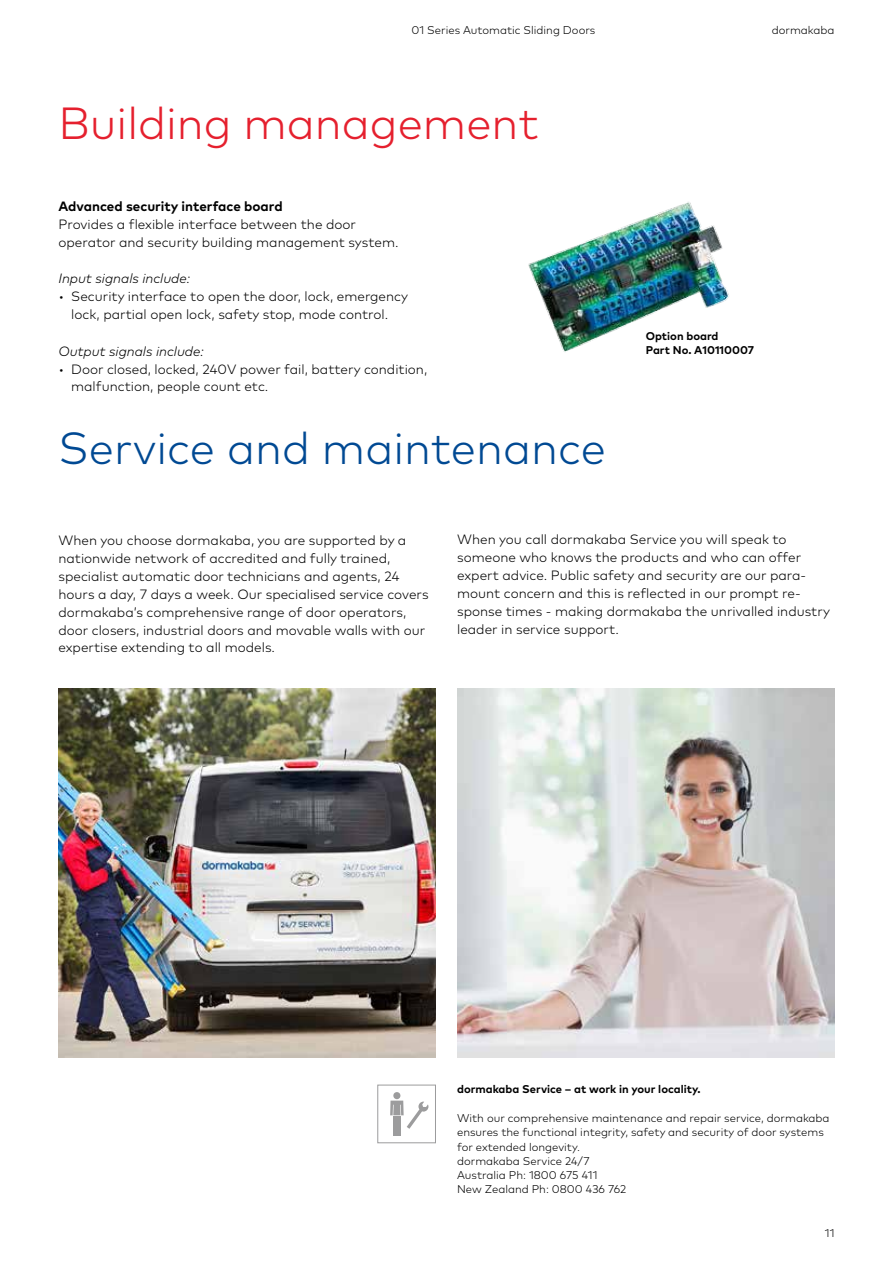
<style>
.page{position:relative;width:893px;height:1263px;background:#fff}
.page>*{position:absolute;margin:0;border:0;box-sizing:border-box;transform-origin:0 0}
.t1{font:300 45px "Mark Pro";color:#004993}
.t2{font:300 45px "Mark Pro";color:#e5202e}
.t3{font:300 13.5px/18px "Mark Pro";color:#000}
.t4{font:italic 300 13.5px "Mark Pro";color:#000}
.t5{font:700 13.5px "Mark Pro";color:#000}
.t6{font:300 11.25px/14.2px "Mark Pro";color:#000}
.t7{font:700 11.25px/14.2px "Mark Pro";color:#000}
</style>
<div class="page">
<img style="left:58px;top:688px;width:378px;height:369px">
<hr style="left:397px;top:1116px;width:3px;height:19px;background:#9c9c9d">
<div style="left:393px;top:1092px;width:7px;height:7px;background:#9c9c9d;border-radius:50%"></div>
<hr style="left:393px;top:1116px;width:4px;height:19px;background:#9c9c9d">
<svg style="left:390px;top:1100px;width:38px;height:29px"></svg>
<div style="left:377px;top:1085px;width:59px;height:58px;border:1px solid #9c9c9d"></div>
<img style="left:457px;top:688px;width:377px;height:369px">
<img style="left:528px;top:202px;width:201px;height:150px">
<p class="t6" style="left:411px;top:24px;width:185px">01 Series Automatic Sliding Doors</p>
<p class="t6" style="left:772px;top:24px;width:64px">dormakaba</p>
<h1 class="t2" style="left:58px;top:105px;width:482px">Building management</h1>
<p class="t5" style="left:58px;top:202px;width:226px">Advanced security interface board</p>
<p class="t3" style="left:58px;top:217px;width:342px">Provides a flexible interface between the door operator and security building management system.</p>
<p class="t4" style="left:58px;top:274px;width:133px">Input signals include:</p>
<p class="t3" style="left:58px;top:289px;width:351px;text-align:center">• Security interface to open the door, lock, emergency lock, partial open lock, safety stop, mode control.</p>
<p class="t4" style="left:58px;top:346px;width:147px">Output signals include:</p>
<p class="t3" style="left:71px;top:361px;width:358px;text-indent:-13px">• Door closed, locked, 240V power fail, battery condition, malfunction, people count etc.</p>
<h1 class="t1" style="left:58px;top:429px;width:549px">Service and maintenance</h1>
<p class="t7" style="left:646px;top:329px;width:110px">Option board<br>Part No. A10110007</p>
<p class="t3" style="left:58px;top:532px;width:372px">When you choose dormakaba, you are supported by a nationwide network of accredited and fully trained, specialist automatic door technicians and agents, 24 hours a day, 7 days a week. Our specialised service covers dormakaba’s comprehensive range of door operators, door closers, industrial doors and movable walls with our expertise extending to all models.</p>
<p class="t3" style="left:457px;top:532px;width:375px">When you call dormakaba Service you will speak to someone who knows the products and who can offer expert advice. Public safety and security are our para&shy;mount concern and this is reflected in our prompt re&shy;sponse times - making dormakaba the unrivalled industry leader in service support.</p>
<p class="t7" style="left:457px;top:1083px;width:245px">dormakaba Service – at work in your locality.</p>
<p class="t6" style="left:457px;top:1112px;width:374px">With our comprehensive maintenance and repair service, dormakaba ensures the functional integrity, safety and security of door systems for extended longevity.<br>dormakaba Service 24/7<br>Australia Ph: 1800 675 411<br>New Zealand Ph: 0800 436 762</p>
<p class="t6" style="left:825px;top:1226px;width:11px">11</p>
</div>
